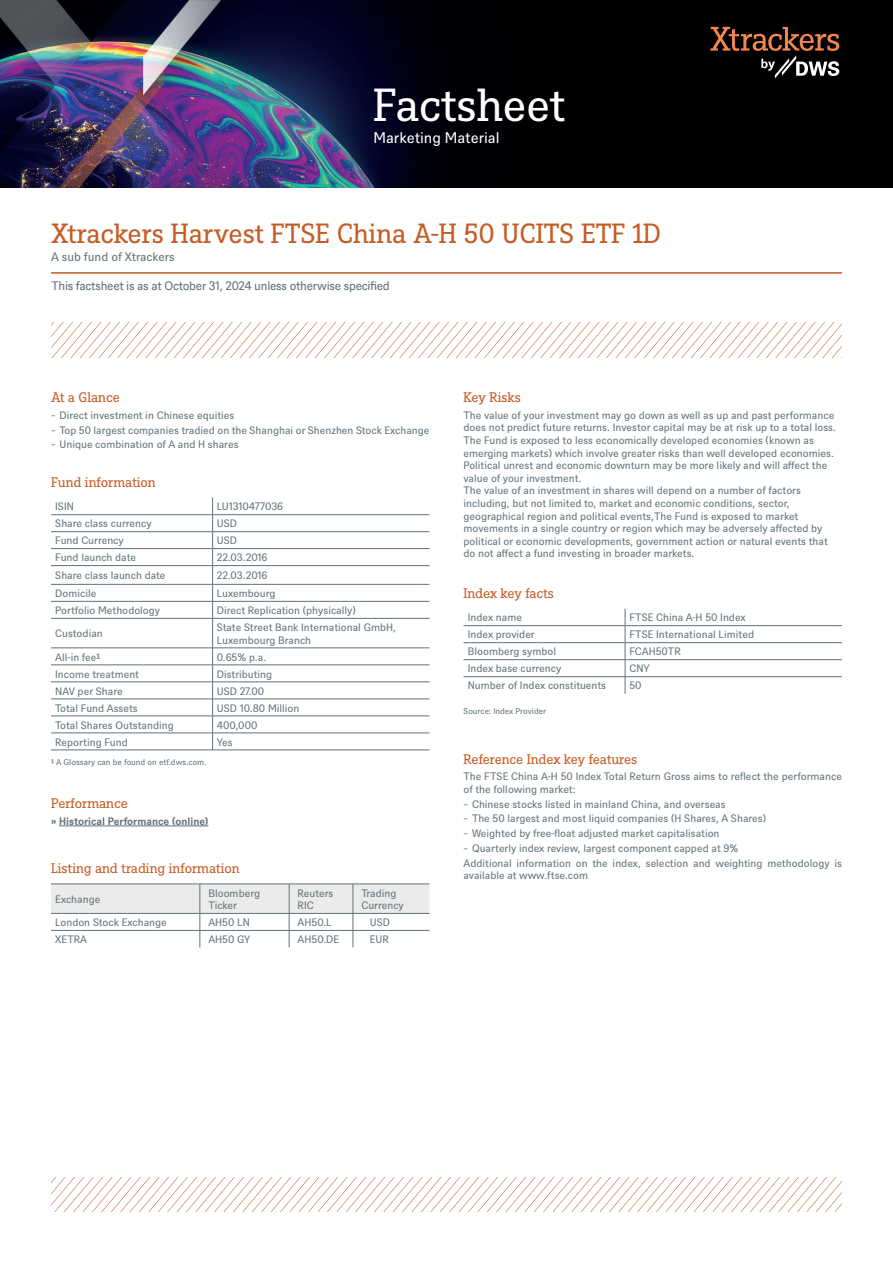
<style>
.page{position:relative;width:893px;height:1263px;background:#fff}
.page>*{position:absolute;margin:0;border:0;box-sizing:border-box;transform-origin:0 0}
.t1{font:45px "DWS Slab";letter-spacing:-.01em;color:#fff}
.t2{font:27px "DWS Slab";color:#c55c26}
.t3{font:15px "DWS Sans";color:#fff}
.t4{font:13.5px "DWS Slab";letter-spacing:-.01em;color:#c55c26}
.t5{font:12px "DWS Sans TT";letter-spacing:-.025em;color:#627179}
.t6{font:12px "DWS Sans";color:#627179}
.t7{font:10.5px/12.6px "DWS Sans";color:#627179}
.t8{font:700 10.5px "DWS Sans";color:#627179}
.t9{font:8.25px "DWS Sans";color:#627179}
</style>
<div class="page">
<img style="left:0;top:0;width:893px;height:188px">
<hr style="left:59px;top:826px;width:149px;height:1px;background:#627179">
<hr style="left:51px;top:514px;width:162px;height:1px;background:#627179">
<hr style="left:213px;top:514px;width:216px;height:1px;background:#627179">
<hr style="left:51px;top:531px;width:162px;height:1px;background:#627179">
<hr style="left:213px;top:531px;width:216px;height:1px;background:#627179">
<hr style="left:51px;top:548px;width:162px;height:1px;background:#627179">
<hr style="left:213px;top:548px;width:216px;height:1px;background:#627179">
<hr style="left:51px;top:565px;width:162px;height:1px;background:#627179">
<hr style="left:213px;top:565px;width:216px;height:1px;background:#627179">
<hr style="left:51px;top:584px;width:162px;height:1px;background:#627179">
<hr style="left:213px;top:584px;width:216px;height:1px;background:#627179">
<hr style="left:51px;top:601px;width:162px;height:1px;background:#627179">
<hr style="left:213px;top:601px;width:216px;height:1px;background:#627179">
<hr style="left:51px;top:618px;width:162px;height:1px;background:#627179">
<hr style="left:213px;top:618px;width:216px;height:1px;background:#627179">
<hr style="left:51px;top:648px;width:162px;height:1px;background:#627179">
<hr style="left:213px;top:648px;width:216px;height:1px;background:#627179">
<hr style="left:51px;top:665px;width:162px;height:1px;background:#627179">
<hr style="left:213px;top:665px;width:216px;height:1px;background:#627179">
<hr style="left:51px;top:682px;width:162px;height:1px;background:#627179">
<hr style="left:51px;top:699px;width:162px;height:1px;background:#627179">
<hr style="left:51px;top:716px;width:162px;height:1px;background:#627179">
<hr style="left:51px;top:733px;width:162px;height:1px;background:#627179">
<hr style="left:213px;top:682px;width:216px;height:1px;background:#627179">
<hr style="left:213px;top:699px;width:216px;height:1px;background:#627179">
<hr style="left:213px;top:716px;width:216px;height:1px;background:#627179">
<hr style="left:213px;top:733px;width:216px;height:1px;background:#627179">
<svg style="left:212px;top:497px;width:1px;height:121px"></svg>
<hr style="left:212px;top:618px;width:1px;height:30px;background:#627179">
<svg style="left:212px;top:648px;width:1px;height:102px"></svg>
<hr style="left:51px;top:750px;width:162px;height:1px;background:#627179">
<hr style="left:213px;top:750px;width:216px;height:1px;background:#627179">
<svg style="left:51px;top:884px;width:378px;height:63px"></svg>
<hr style="left:463px;top:625px;width:162px;height:1px;background:#627179">
<hr style="left:625px;top:625px;width:217px;height:1px;background:#627179">
<hr style="left:463px;top:642px;width:162px;height:1px;background:#627179">
<hr style="left:625px;top:642px;width:217px;height:1px;background:#627179">
<hr style="left:463px;top:659px;width:162px;height:1px;background:#627179">
<hr style="left:625px;top:659px;width:217px;height:1px;background:#627179">
<hr style="left:463px;top:676px;width:162px;height:1px;background:#627179">
<hr style="left:625px;top:676px;width:217px;height:1px;background:#627179">
<svg style="left:625px;top:609px;width:1px;height:85px"></svg>
<hr style="left:51px;top:272px;width:791px;height:2px;background:#c55c26">
<svg style="left:52px;top:322px;width:790px;height:35px"></svg>
<svg style="left:51px;top:1177px;width:791px;height:35px"></svg>
<svg style="left:710px;top:27px;width:129px;height:51px;background:#3a2921"></svg>
<h1 class="t1" style="left:373px;top:74px;width:193px">Factsheet</h1>
<h3 class="t3" style="left:373px;top:127px;width:128px">Marketing Material</h3>
<h2 class="t2" style="left:51px;top:215px;width:612px">Xtrackers Harvest FTSE China A-H 50 UCITS ETF 1D</h2>
<p class="t6" style="left:51px;top:249px;width:125px">A sub fund of Xtrackers</p>
<p class="t5" style="left:51px;top:278px;width:340px">This factsheet is as at October 31, 2024 unless otherwise specified</p>
<p class="t4" style="left:51px;top:388px;width:70px">At a Glance</p>
<p class="t7" style="left:51px;top:407px;width:380px;line-height:14.7px">̵ Direct investment in Chinese equities<br>̵ Top 50 largest companies tradied on the Shanghai or Shenzhen Stock Exchange ̵ Unique combination of A and H shares</p>
<p class="t4" style="left:51px;top:473px;width:106px">Fund information</p>
<p class="t7" style="left:55px;top:499px;width:20px">ISIN</p>
<p class="t7" style="left:217px;top:499px;width:68px">LU1310477036</p>
<p class="t7" style="left:55px;top:517px;width:98px">Share class currency</p>
<p class="t7" style="left:217px;top:517px;width:22px">USD</p>
<p class="t7" style="left:55px;top:534px;width:70px">Fund Currency</p>
<p class="t7" style="left:217px;top:534px;width:22px">USD</p>
<p class="t7" style="left:55px;top:551px;width:82px">Fund launch date</p>
<p class="t7" style="left:217px;top:551px;width:52px">22.03.2016</p>
<p class="t7" style="left:55px;top:568px;width:112px">Share class launch date</p>
<p class="t7" style="left:217px;top:568px;width:52px">22.03.2016</p>
<p class="t7" style="left:55px;top:586px;width:43px">Domicile</p>
<p class="t7" style="left:217px;top:586px;width:60px">Luxembourg</p>
<p class="t7" style="left:55px;top:603px;width:106px">Portfolio Methodology</p>
<p class="t7" style="left:217px;top:603px;width:140px">Direct Replication (physically)</p>
<p class="t7" style="left:55px;top:627px;width:49px">Custodian</p>
<p class="t7" style="left:217px;top:620px;width:181px">State Street Bank International GmbH,<br>Luxembourg Branch</p>
<p class="t7" style="left:55px;top:650px;width:47px">All-in fee¹</p>
<p class="t7" style="left:217px;top:650px;width:51px">0.65% p.a.</p>
<p class="t7" style="left:55px;top:667px;width:85px">Income treatment</p>
<p class="t7" style="left:217px;top:667px;width:57px">Distributing</p>
<p class="t7" style="left:55px;top:684px;width:69px">NAV per Share</p>
<p class="t7" style="left:217px;top:684px;width:49px">USD 27.00</p>
<p class="t7" style="left:55px;top:701px;width:84px">Total Fund Assets</p>
<p class="t7" style="left:217px;top:701px;width:84px">USD 10.80 Million</p>
<p class="t7" style="left:55px;top:718px;width:120px">Total Shares Outstanding</p>
<p class="t7" style="left:217px;top:718px;width:42px">400,000</p>
<p class="t7" style="left:55px;top:735px;width:74px">Reporting Fund</p>
<p class="t7" style="left:217px;top:735px;width:17px">Yes</p>
<p class="t9" style="left:51px;top:756px;width:157px">¹ A Glossary can be found on etf.dws.com.</p>
<p class="t4" style="left:51px;top:794px;width:78px">Performance</p>
<p class="t8" style="left:51px;top:814px;width:159px">» Historical Performance (online)</p>
<p class="t4" style="left:51px;top:859px;width:190px">Listing and trading information</p>
<p class="t7" style="left:55px;top:892px;width:47px">Exchange</p>
<p class="t7" style="left:208px;top:886px;width:53px">Bloomberg<br>Ticker</p>
<p class="t7" style="left:298px;top:886px;width:37px">Reuters<br>RIC</p>
<p class="t7" style="left:361px;top:886px;width:44px">Trading<br>Currency</p>
<p class="t7" style="left:55px;top:915px;width:113px">London Stock Exchange</p>
<p class="t7" style="left:208px;top:915px;width:43px">AH50 LN</p>
<p class="t7" style="left:298px;top:915px;width:36px">AH50.L</p>
<p class="t7" style="left:370px;top:915px;width:22px">USD</p>
<p class="t7" style="left:55px;top:932px;width:33px">XETRA</p>
<p class="t7" style="left:208px;top:932px;width:44px">AH50 GY</p>
<p class="t7" style="left:298px;top:932px;width:43px">AH50.DE</p>
<p class="t7" style="left:370px;top:932px;width:20px">EUR</p>
<p class="t4" style="left:463px;top:388px;width:59px">Key Risks</p>
<p class="t7" style="left:463px;top:408px;width:374px">The value of your investment may go down as well as up and past performance does not predict future returns. Investor capital may be at risk up to a total loss.<br>The Fund is exposed to less economically developed economies (known as emerging markets) which involve greater risks than well developed economies.<br>Political unrest and economic downturn may be more likely and will affect the value of your investment.<br>The value of an investment in shares will depend on a number of factors including, but not limited to, market and economic conditions, sector, geographical region and political events,The Fund is exposed to market movements in a single country or region which may be adversely affected by political or economic developments, government action or natural events that do not affect a fund investing in broader markets.</p>
<p class="t4" style="left:463px;top:584px;width:92px">Index key facts</p>
<p class="t7" style="left:468px;top:611px;width:56px">Index name</p>
<p class="t7" style="left:629px;top:611px;width:118px">FTSE China A-H 50 Index</p>
<p class="t7" style="left:468px;top:628px;width:68px">Index provider</p>
<p class="t7" style="left:629px;top:628px;width:126px">FTSE International Limited</p>
<p class="t7" style="left:468px;top:645px;width:90px">Bloomberg symbol</p>
<p class="t7" style="left:629px;top:645px;width:53px">FCAH50TR</p>
<p class="t7" style="left:468px;top:662px;width:95px">Index base currency</p>
<p class="t7" style="left:629px;top:662px;width:22px">CNY</p>
<p class="t7" style="left:468px;top:679px;width:140px">Number of Index constituents</p>
<p class="t7" style="left:629px;top:679px;width:14px">50</p>
<p class="t9" style="left:463px;top:706px;width:84px">Source: Index Provider</p>
<p class="t4" style="left:463px;top:749px;width:175px">Reference Index key features</p>
<p class="t7" style="left:463px;top:770px;width:380px">The FTSE China A-H 50 Index Total Return Gross aims to reflect the performance of the following market:</p>
<p class="t7" style="left:463px;top:796px;width:380px;line-height:14.7px">̵ Chinese stocks listed in mainland China, and overseas<br>̵ The 50 largest and most liquid companies (H Shares, A Shares)<br>̵ Weighted by free-float adjusted market capitalisation<br>̵ Quarterly index review, largest component capped at 9%<br>Additional information on the index, selection and weighting methodology is</p>
<p class="t7" style="left:463px;top:868px;width:126px">available at www.ftse.com</p>
</div>
